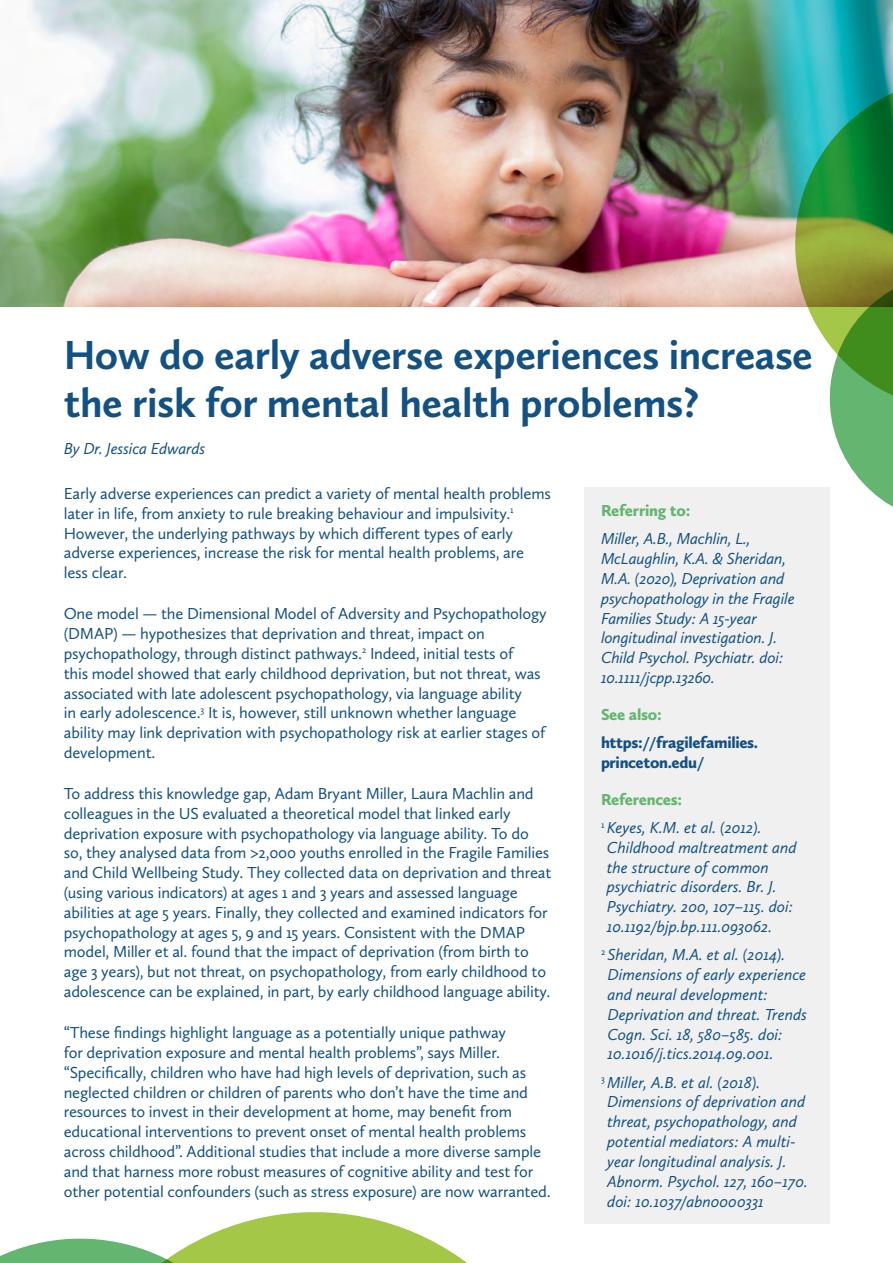
<style>
.page{position:relative;width:893px;height:1263px;background:#fff}
.page>*{position:absolute;margin:0;border:0;box-sizing:border-box;transform-origin:0 0}
.t1{font:700 42px/48px "Calluna Sans";letter-spacing:-.01em;color:#135183}
.t2{font:16.5px/19.8px "Calluna Sans";letter-spacing:-.01em;color:#135183}
.t3{font:italic 16.5px/19.8px "Calluna Sans";color:#135183}
.t4{font:900 16.5px/19.8px "Calluna Sans";letter-spacing:-.02em;color:#135183}
.t5{font:900 16.5px "Calluna Sans";letter-spacing:-.015em;color:#64b56f}
.s1{font-weight:900;font-style:normal;color:#64b56f}
</style>
<div class="page">
<img style="left:0;top:0;width:893px;height:306px">
<div style="left:584px;top:487px;width:245px;height:736px;background:#f0f0f1"></div>
<svg style="left:784px;top:67px;width:109px;height:465px"></svg>
<svg style="left:0;top:1212px;width:597px;height:51px"></svg>
<h1 class="t1" style="left:64px;top:330px;width:750px">How do early adverse experiences increase the risk for mental health problems?</h1>
<p class="t3" style="left:64px;top:438px;width:143px">By Dr. Jessica Edwards</p>
<p class="t2" style="left:64px;top:483px;width:489px">Early adverse experiences can predict a variety of mental health problems later in life, from anxiety to rule breaking behaviour and impulsivity.<sup>1<br></sup>However, the underlying pathways by which different types of early adverse experiences, increase the risk for mental health problems, are less clear.</p>
<p class="t2" style="left:64px;top:604px;width:485px">One model — the Dimensional Model of Adversity and Psychopathology (DMAP) — hypothesizes that deprivation and threat, impact on psychopathology, through distinct pathways.<sup>2</sup> Indeed, initial tests of<br>this model showed that early childhood deprivation, but not threat, was associated with late adolescent psychopathology, via language ability<br>in early adolescence.<sup>3</sup> It is, however, still unknown whether language ability may link deprivation with psychopathology risk at earlier stages of development.</p>
<p class="t2" style="left:64px;top:783px;width:489px">To address this knowledge gap, Adam Bryant Miller, Laura Machlin and colleagues in the US evaluated a theoretical model that linked early deprivation exposure with psychopathology via language ability. To do so, they analysed data from &gt;2,000 youths enrolled in the Fragile Families and Child Wellbeing Study. They collected data on deprivation and threat (using various indicators) at ages 1 and 3 years and assessed language abilities at age 5 years. Finally, they collected and examined indicators for psychopathology at ages 5, 9 and 15 years. Consistent with the DMAP model, Miller et al. found that the impact of deprivation (from birth to age 3 years), but not threat, on psychopathology, from early childhood to adolescence can be explained, in part, by early childhood language ability.</p>
<p class="t2" style="left:64px;top:1022px;width:488px">“These findings highlight language as a potentially unique pathway<br>for deprivation exposure and mental health problems”, says Miller. “Specifically, children who have had high levels of deprivation, such as neglected children or children of parents who don’t have the time and resources to invest in their development at home, may benefit from educational interventions to prevent onset of mental health problems across childhood”. Additional studies that include a more diverse sample and that harness more robust measures of cognitive ability and test for other potential confounders (such as stress exposure) are now warranted.</p>
<p class="t5" style="left:601px;top:500px;width:91px">Referring to:</p>
<p class="t3" style="left:601px;top:529px;width:195px">Miller, A.B., Machlin, L.,<br>McLaughlin, K.A. &amp; Sheridan,<br>M.A. (2020), Deprivation and psychopathology in the Fragile<br>Families Study: A 15-year longitudinal investigation. J.<br>Child Psychol. Psychiatr. doi:<br>10.1111/jcpp.13260.</p>
<p class="t5" style="left:601px;top:704px;width:62px">See also:</p>
<p class="t4" style="left:601px;top:732px;width:159px">https://fragilefamilies. princeton.edu/</p>
<p class="t3" style="left:601px;top:785px;width:162px;line-height:28.3px"><span class="s1">References:<br></span><sup>1</sup> Keyes, K.M. et al. (2012).</p>
<p class="t3" style="left:607px;top:837px;width:191px">Childhood maltreatment and the structure of common psychiatric disorders. Br. J.<br>Psychiatry. 200, 107–115. doi:<br>10.1192/bjp.bp.111.093062.</p>
<p class="t3" style="left:608px;top:945px;width:201px;text-indent:-7px"><sup>2</sup> Sheridan, M.A. et al. (2014).<br>Dimensions of early experience and neural development:<br>Deprivation and threat. Trends<br>Cogn. Sci. 18, 580–585. doi:<br>10.1016/j.tics.2014.09.001.</p>
<p class="t3" style="left:607px;top:1072px;width:202px;text-indent:-6px"><sup>3</sup> Miller, A.B. et al. (2018).<br>Dimensions of deprivation and threat, psychopathology, and potential mediators: A multi&shy;year longitudinal analysis. J.<br>Abnorm. Psychol. 127, 160–170. doi: 10.1037/abn0000331</p>
</div>
